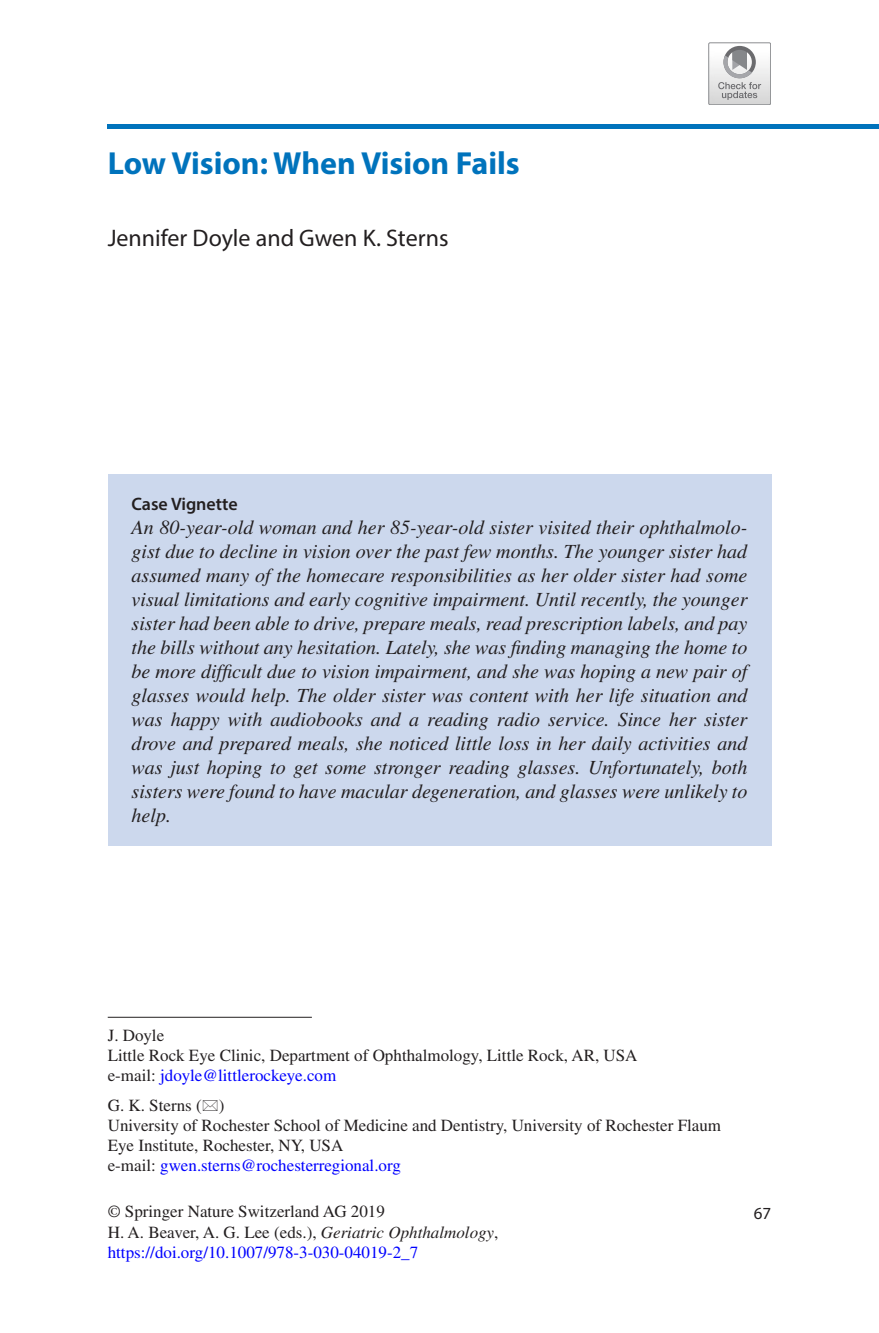
<style>
.page{position:relative;width:879px;height:1333px;background:#fff}
.page>*{position:absolute;margin:0;border:0;box-sizing:border-box;transform-origin:0 0}
.t1{font:700 32px "Vwqxqb Myriad Pro";color:#0073bc}
.t2{font:24px "Txmfbk Myriad Pro";color:#231f20}
.t3{font:italic 20px/24px "Vfwmqf Times LT Std";color:#231f20;text-align:justify}
.t4{font:600 18px "Vlnbbn Myriad Pro";color:#231f20}
.t5{font:17px/20px "Vcbqgf Times LT Std";color:#231f20}
.t6{font:17px/20px "Vcbqgf Times LT Std";color:#00f}
.t7{font:17px "Txmfbk Myriad Pro";color:#231f20}
.s1{color:#00f}
.s2{color:#231f20}
.s3{font-family:"Vfwmqf Times LT Std";font-style:italic;color:#231f20}
</style>
<div class="page">
<div style="left:708px;top:43px;width:63px;height:62px;border:1px solid #8c8e91"></div>
<svg style="left:718px;top:46px;width:43px;height:54px"></svg>
<hr style="left:108px;top:124px;width:771px;height:4px;background:#0073bc">
<hr style="left:108px;top:1016px;width:204px;height:1px;background:#231f20">
<div style="left:108px;top:474px;width:663px;height:372px;background:#ccd8ed"></div>
<h1 class="t1" style="left:108px;top:142px;width:413px">Low Vision: When Vision Fails</h1>
<p class="t2" style="left:108px;top:223px;width:342px">Jennifer Doyle and Gwen K. Sterns</p>
<p class="t4" style="left:132px;top:492px;width:108px">Case Vignette</p>
<p class="t3" style="left:132px;top:515px;width:617px">An 80-year-old woman and her 85-year-old sister visited their ophthalmolo&shy;gist due to decline in vision over the past few months. The younger sister had assumed many of the homecare responsibilities as her older sister had some visual limitations and early cognitive impairment. Until recently, the younger sister had been able to drive, prepare meals, read prescription labels, and pay the bills without any hesitation. Lately, she was finding managing the home to be more difficult due to vision impairment, and she was hoping a new pair of glasses would help. The older sister was content with her life situation and was happy with audiobooks and a reading radio service. Since her sister drove and prepared meals, she noticed little loss in her daily activities and was just hoping to get some stronger reading glasses. Unfortunately, both sisters were found to have macular degeneration, and glasses were unlikely to help.</p>
<p class="t5" style="left:108px;top:1025px;width:531px">J. Doyle<br>Little Rock Eye Clinic, Department of Ophthalmology, Little Rock, AR, USA e-mail: <span class="s1">jdoyle@littlerockeye.com</span></p>
<p class="t5" style="left:108px;top:1095px;width:615px">G. K. Sterns ( )<br>University of Rochester School of Medicine and Dentistry, University of Rochester Flaum Eye Institute, Rochester, NY, USA<br>e-mail: <span class="s1">gwen.sterns@rochesterregional.org</span></p>
<p class="t5" style="left:108px;top:1201px;width:279px">© Springer Nature Switzerland AG 2019</p>
<p class="t7" style="left:754px;top:1202px;width:19px">67</p>
<p class="t6" style="left:108px;top:1221px;width:392px"><span class="s2">H. A. Beaver, A. G. Lee (eds.),</span> <span class="s3">Geriatric Ophthalmology</span><span class="s2">, </span>https://doi.org/10.1007/978-3-030-04019-2_7</p>
</div>
